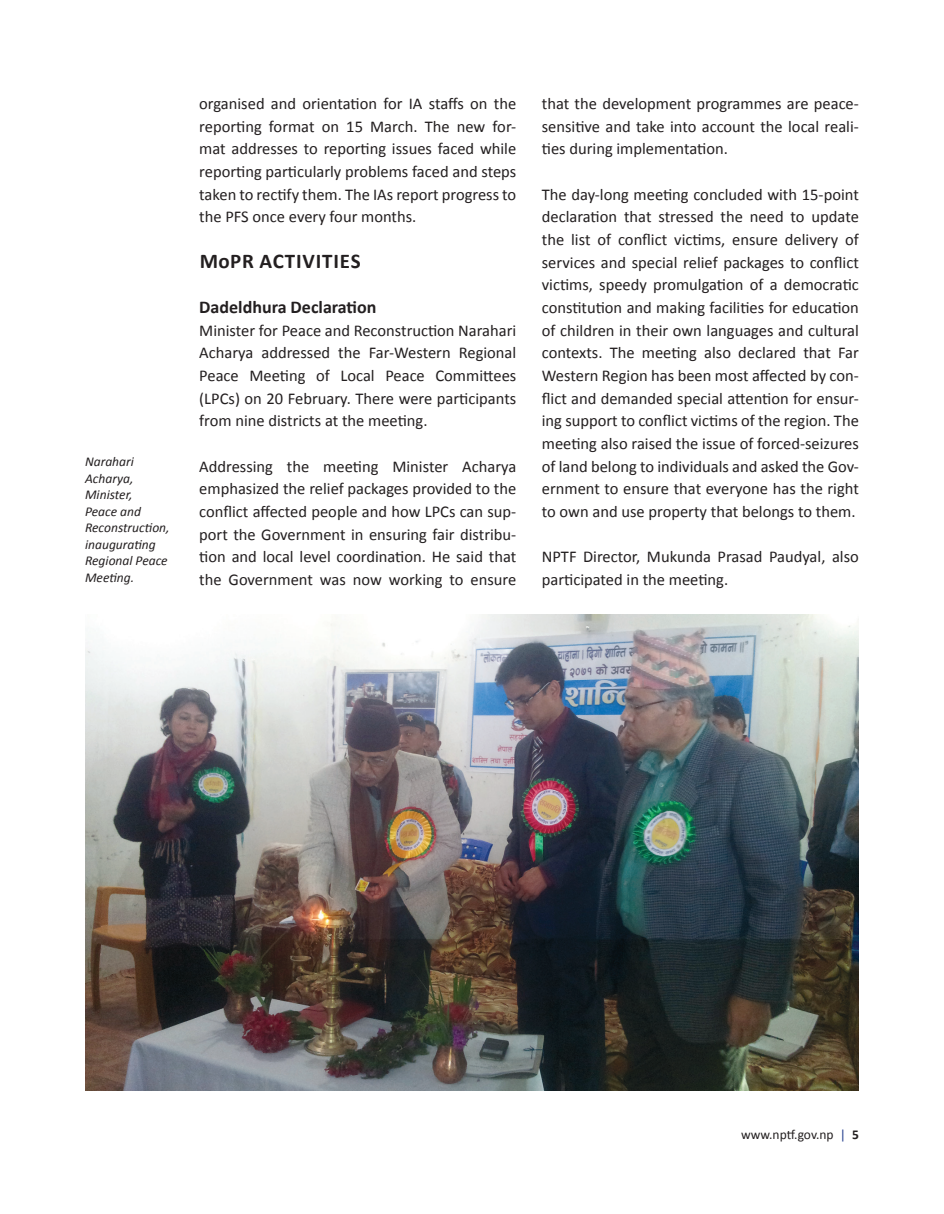
<style>
.page{position:relative;width:944px;height:1214px;background:#fff}
.page>*{position:absolute;margin:0;border:0;box-sizing:border-box;transform-origin:0 0}
.All_cap{font:700 21px "Calibri";letter-spacing:.04em;color:#231f20}
._2_subhead{font:700 18px "Calibri";color:#231f20}
.t1{font:16.5px/22.6px "Calibri";color:#231f20;text-align:justify}
.t2{font:italic 13.5px/16.5px "Calibri";color:#231f20}
.t3{font:13.5px "Calibri";color:#231f20}
.s1{color:#253f8e}
.s2{font-weight:700}
</style>
<div class="page">
<img style="left:85px;top:614px;width:773px;height:476px">
<p class="t2" style="left:85px;top:453px;width:86px">Narahari<br>Acharya,<br>Minister,<br>Peace and<br>Reconstruction, inaugurating<br>Regional Peace<br>Meeting.</p>
<p class="t1" style="left:199px;top:92px;width:318px">organised and orientation for IA staffs on the reporting format on 15 March. The new for&shy;mat addresses to reporting issues faced while reporting particularly problems faced and steps taken to rectify them. The IAs report progress to the PFS once every four months.</p>
<p class="All_cap" style="left:200px;top:247px;width:162px">MoPR ACTIVITIES</p>
<p class="_2_subhead" style="left:199px;top:295px;width:179px">Dadeldhura Declaration</p>
<p class="t1" style="left:199px;top:319px;width:318px">Minister for Peace and Reconstruction Narahari Acharya addressed the Far-Western Regional Peace Meeting of Local Peace Committees (LPCs) on 20 February. There were participants from nine districts at the meeting.</p>
<p class="t1" style="left:199px;top:455px;width:318px">Addressing the meeting Minister Acharya emphasized the relief packages provided to the conflict affected people and how LPCs can sup&shy;port the Government in ensuring fair distribu&shy;tion and local level coordination. He said that the Government was now working to ensure</p>
<p class="t1" style="left:542px;top:92px;width:318px">that the development programmes are peace&shy;sensitive and take into account the local reali&shy;ties during implementation.</p>
<p class="t1" style="left:542px;top:183px;width:318px">The day-long meeting concluded with 15-point declaration that stressed the need to update the list of conflict victims, ensure delivery of services and special relief packages to conflict victims, speedy promulgation of a democratic constitution and making facilities for education of children in their own languages and cultural contexts. The meeting also declared that Far Western Region has been most affected by con&shy;flict and demanded special attention for ensur&shy;ing support to conflict victims of the region. The meeting also raised the issue of forced-seizures of land belong to individuals and asked the Gov&shy;ernment to ensure that everyone has the right to own and use property that belongs to them.</p>
<p class="t1" style="left:542px;top:545px;width:318px">NPTF Director, Mukunda Prasad Paudyal, also participated in the meeting.</p>
<p class="t3" style="left:741px;top:1126px;width:119px">www.nptf.gov.np <span class="s1">|</span> <span class="s2">5</span></p>
</div>
